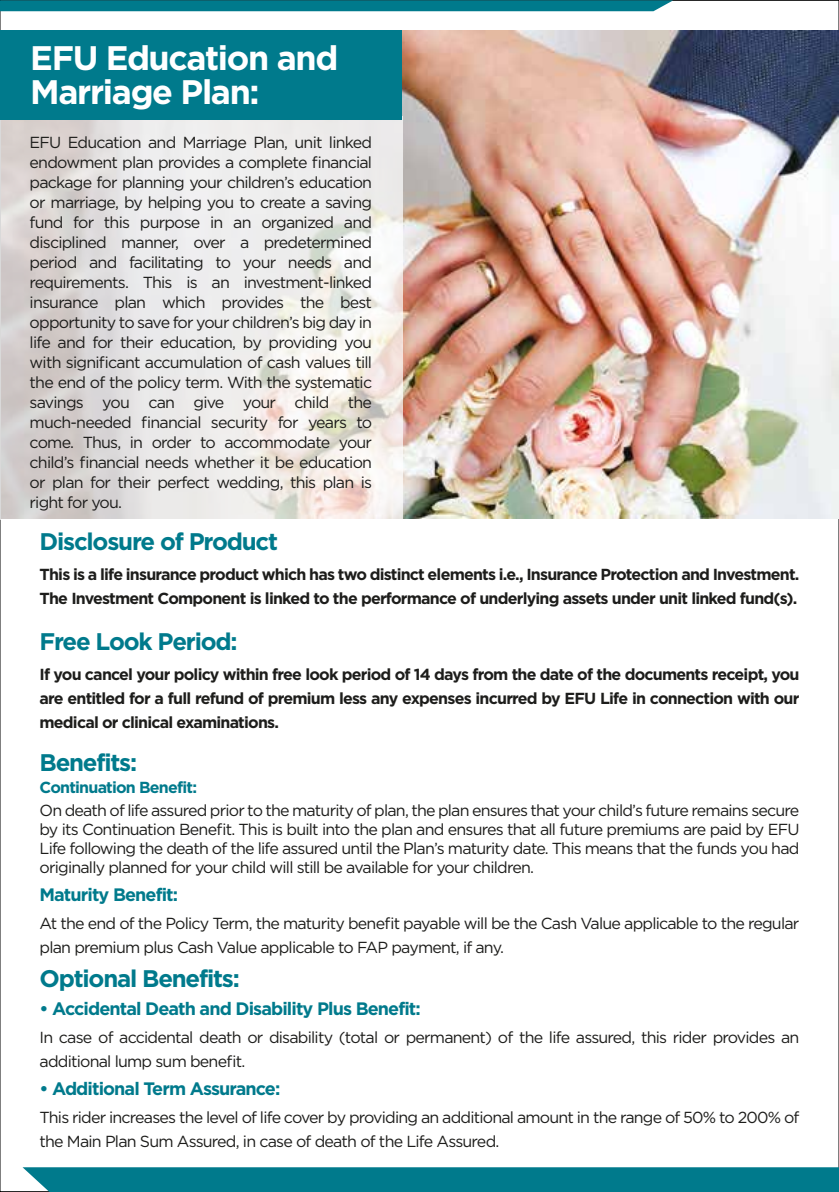
<style>
.page{position:relative;width:839px;height:1192px;background:#fff}
.page>*{position:absolute;margin:0;border:0;box-sizing:border-box;transform-origin:0 0}
.t1{font:700 34px/34px "Gotham";letter-spacing:-.04em;color:#fff}
.t2{font:700 24px "Gotham";letter-spacing:-.05em;color:#007a8c}
.t3{font:700 18px "Gotham";letter-spacing:-.05em;color:#007a8c}
.t4{font:16px/20px "Gotham";letter-spacing:-.05em;color:#1d1d1b}
.t5{font:700 16px/24px "Gotham";letter-spacing:-.05em;color:#1d1d1b}
.t6{font:700 16px "Gotham";letter-spacing:-.05em;color:#007a8c}
</style>
<div class="page">
<svg style="left:0;top:0;width:673px;height:11px;background:#04798a"></svg>
<div style="left:23px;top:1167px;width:815px;height:25px;background:#007a8c"></div>
<img style="left:401px;top:31px;width:437px;height:487px">
<svg style="left:0;top:116px;width:402px;height:404px;background:#e6e3e2"></svg>
<div style="left:0;top:31px;width:401px;height:89px;background:#007a8c"></div>
<h1 class="t1" style="left:30px;top:40px;width:309px">EFU Education and<br>Marriage Plan:</h1>
<p class="t4" style="left:30px;top:131px;width:344px;text-align:justify">EFU Education and Marriage Plan, unit linked endowment plan provides a complete financial package for planning your children’s education or marriage, by helping you to create a saving fund for this purpose in an organized and disciplined manner, over a predetermined period and facilitating to your needs and requirements. This is an investment-linked insurance plan which provides the best opportunity to save for your children’s big day in life and for their education, by providing you with significant accumulation of cash values till the end of the policy term. With the systematic savings you can give your child the much-needed financial security for years to come. Thus, in order to accommodate your child’s financial needs whether it be education or plan for their perfect wedding, this plan is right for you.</p>
<h2 class="t2" style="left:40px;top:528px;width:240px">Disclosure of Product</h2>
<p class="t5" style="left:40px;top:562px;width:761px">This is a life insurance product which has two distinct elements i.e., Insurance Protection and Investment.<br>The Investment Component is linked to the performance of underlying assets under unit linked fund(s).</p>
<h2 class="t2" style="left:40px;top:628px;width:199px">Free Look Period:</h2>
<p class="t5" style="left:40px;top:662px;width:761px;text-align:justify">If you cancel your policy within free look period of 14 days from the date of the documents receipt, you are entitled for a full refund of premium less any expenses incurred by EFU Life in connection with our medical or clinical examinations.</p>
<h2 class="t2" style="left:40px;top:748px;width:99px">Benefits:</h2>
<p class="t6" style="left:40px;top:777px;width:159px">Continuation Benefit:</p>
<p class="t4" style="left:40px;top:800px;width:761px;line-height:19.2px;text-align:justify">On death of life assured prior to the maturity of plan, the plan ensures that your child’s future remains secure by its Continuation Benefit. This is built into the plan and ensures that all future premiums are paid by EFU Life following the death of the life assured until the Plan’s maturity date. This means that the funds you had originally planned for your child will still be available for your children.</p>
<p class="t3" style="left:40px;top:884px;width:140px">Maturity Benefit:</p>
<p class="t4" style="left:40px;top:911px;width:761px;line-height:24px">At the end of the Policy Term, the maturity benefit payable will be the Cash Value applicable to the regular plan premium plus Cash Value applicable to FAP payment, if any.</p>
<h2 class="t2" style="left:40px;top:965px;width:202px">Optional Benefits:</h2>
<p class="t3" style="left:40px;top:998px;width:382px">• Accidental Death and Disability Plus Benefit:</p>
<p class="t4" style="left:40px;top:1025px;width:761px;line-height:24px">In case of accidental death or disability (total or permanent) of the life assured, this rider provides an additional lump sum benefit.</p>
<p class="t3" style="left:40px;top:1078px;width:242px">• Additional Term Assurance:</p>
<p class="t4" style="left:40px;top:1105px;width:761px;line-height:24px">This rider increases the level of life cover by providing an additional amount in the range of 50% to 200% of the Main Plan Sum Assured, in case of death of the Life Assured.</p>
</div>
